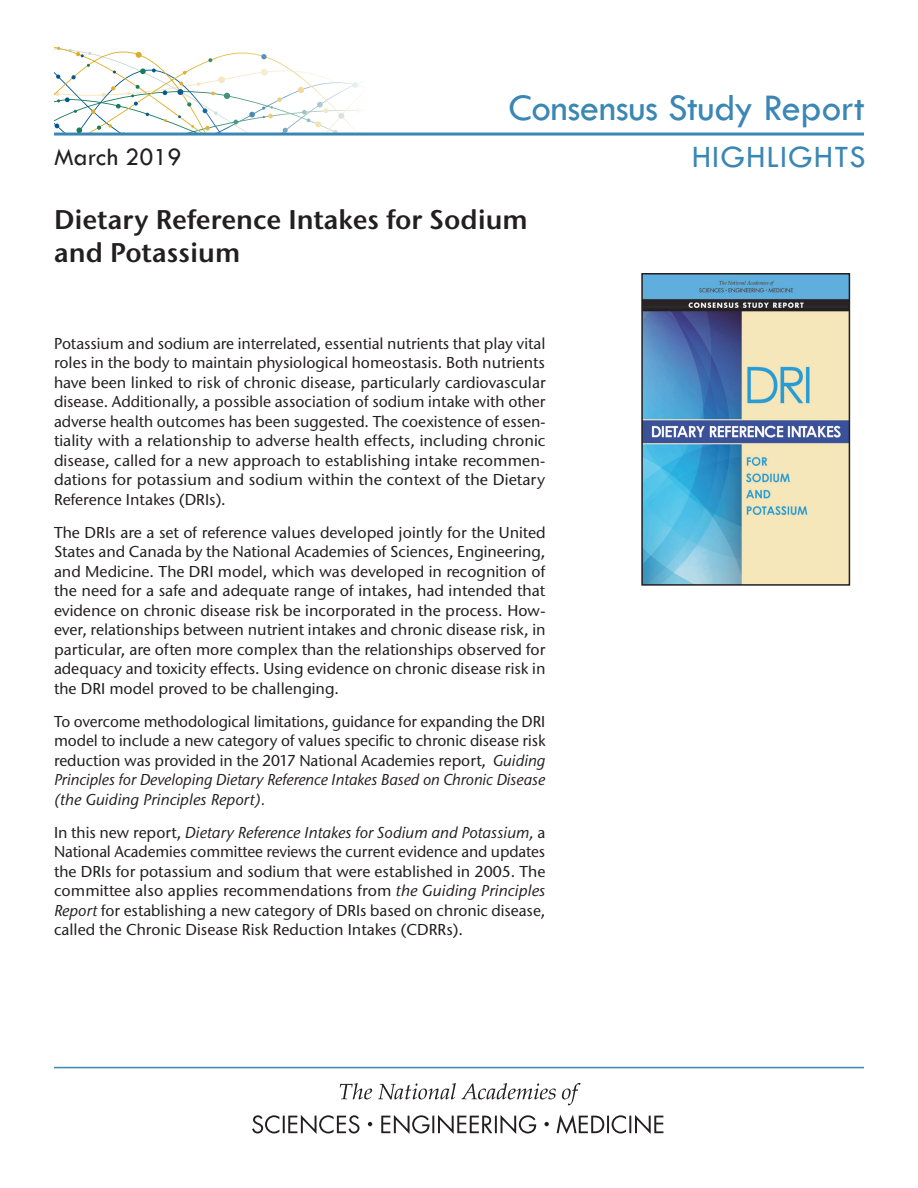
<style>
.page{position:relative;width:918px;height:1188px;background:#fff}
.page>*{position:absolute;margin:0;border:0;box-sizing:border-box;transform-origin:0 0}
.t1{font:39px "Tw Cen";letter-spacing:-.01em;color:#3a86b4}
.t2{font:32.25px "Tw Cen";letter-spacing:.03em;color:#3a86b4}
.Report_Title{font:600 27px/33px "Stone Sans ITC Pro";color:#231f20}
.t3{font:25.5px "Tw Cen";color:#231f20}
.Body_Text{font:500 15.75px/19.5px "Stone Sans ITC Std";color:#231f20;text-align:justify}
.s1{font-style:italic}
</style>
<div class="page">
<svg style="left:54px;top:47px;width:312px;height:86px"></svg>
<hr style="left:54px;top:133px;width:810px;height:3px;background:#3a86b4">
<hr style="left:54px;top:1067px;width:810px;height:1px;background:#3a86b4">
<svg style="left:340px;top:1083px;width:241px;height:22px"></svg>
<svg style="left:252px;top:1115px;width:411px;height:19px"></svg>
<img style="left:644px;top:276px;width:203px;height:307px">
<div style="left:641px;top:273px;width:209px;height:313px;border:2px solid #231f20"></div>
<p class="t3" style="left:54px;top:142px;width:129px">March 2019</p>
<p class="t1" style="left:508px;top:84px;width:358px">Consensus Study Report</p>
<p class="t2" style="left:692px;top:137px;width:175px">HIGHLIGHTS</p>
<p class="Report_Title" style="left:54px;top:203px;width:475px">Dietary Reference Intakes for Sodium and Potassium</p>
<p class="Body_Text" style="left:54px;top:333px;width:493px">Potassium and sodium are interrelated, essential nutrients that play vital roles in the body to maintain physiological homeostasis. Both nutrients have been linked to risk of chronic disease, particularly cardiovascular disease. Additionally, a possible association of sodium intake with other adverse health outcomes has been suggested. The coexistence of essen&shy;tiality with a relationship to adverse health effects, including chronic disease, called for a new approach to establishing intake recommen&shy;dations for potassium and sodium within the context of the Dietary Reference Intakes (DRIs).</p>
<p class="Body_Text" style="left:54px;top:522px;width:493px">The DRIs are a set of reference values developed jointly for the United States and Canada by the National Academies of Sciences, Engineering, and Medicine. The DRI model, which was developed in recognition of the need for a safe and adequate range of intakes, had intended that evidence on chronic disease risk be incorporated in the process. How&shy;ever, relationships between nutrient intakes and chronic disease risk, in particular, are often more complex than the relationships observed for adequacy and toxicity effects. Using evidence on chronic disease risk in the DRI model proved to be challenging.</p>
<p class="Body_Text" style="left:54px;top:711px;width:493px">To overcome methodological limitations, guidance for expanding the DRI model to include a new category of values specific to chronic disease risk reduction was provided in the 2017 National Academies report, <span class="s1">Guiding Principles for Developing Dietary Reference Intakes Based on Chronic Disease (the Guiding Principles Report).</span></p>
<p class="Body_Text" style="left:54px;top:822px;width:493px">In this new report, <span class="s1">Dietary Reference Intakes for Sodium and Potassium,</span> a National Academies committee reviews the current evidence and updates the DRIs for potassium and sodium that were established in 2005. The committee also applies recommendations from <span class="s1">the Guiding Principles Report</span> for establishing a new category of DRIs based on chronic disease, called the Chronic Disease Risk Reduction Intakes (CDRRs).</p>
</div>
